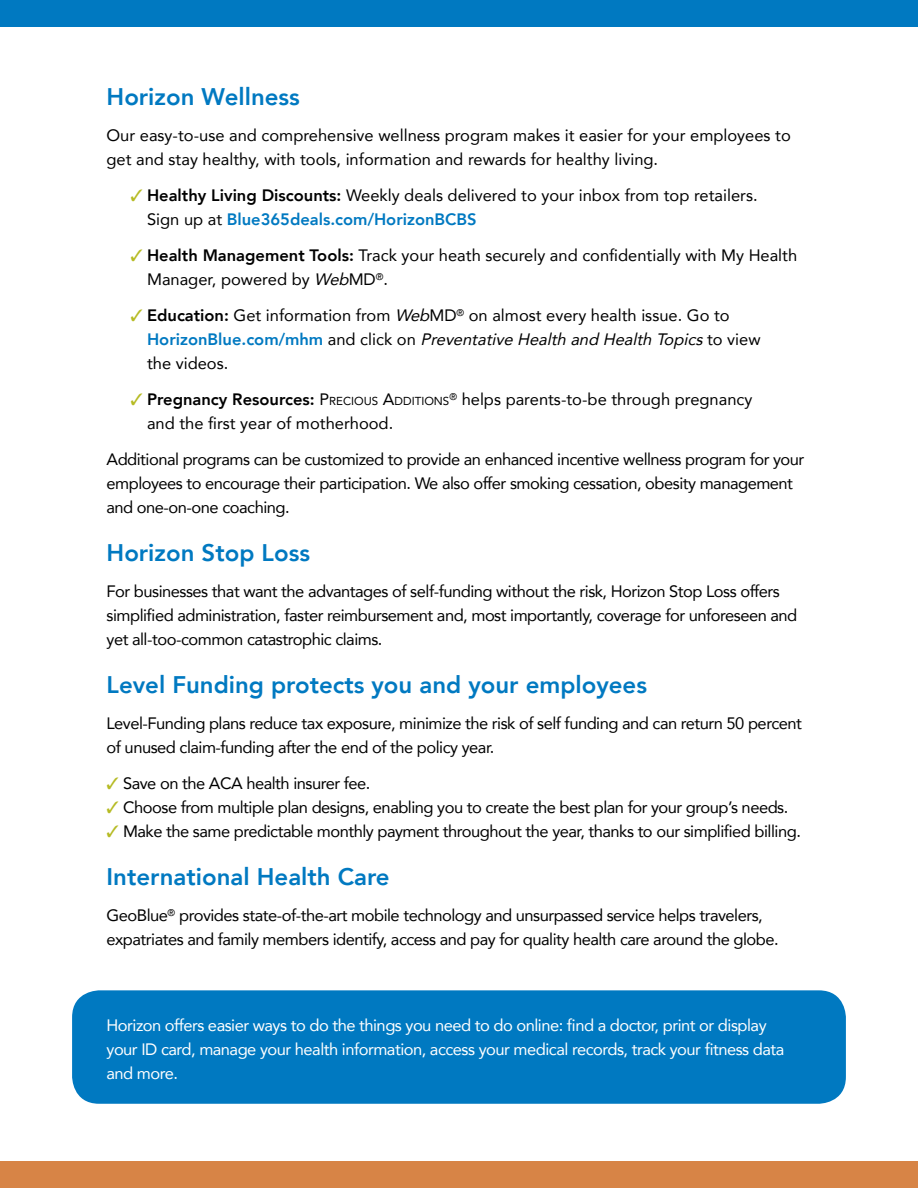
<style>
.page{position:relative;width:918px;height:1188px;background:#fff}
.page>*{position:absolute;margin:0;border:0;box-sizing:border-box;transform-origin:0 0}
.t1{font:800 24px "Avenir";color:#0079c1}
.t2{font:16.5px/24px "Avenir";letter-spacing:-.03em;color:#000}
.t3{font:16.5px/24px "Avenir";color:#000}
.t4{font:16.5px/24px "Avenir";letter-spacing:-.03em;color:#fff}
.s1{color:#b6bb24}
.s2{font-weight:800}
.s3{font-weight:800;color:#0079c1}
.s4{font-style:italic}
.s5{font-style:inherit}
.s6{font-size:11.55px}
</style>
<div class="page">
<div style="left:0;top:1162px;width:918px;height:26px;background:#d78446"></div>
<div style="left:0;top:0;width:918px;height:26px;background:#0079c1"></div>
<div style="left:72px;top:990px;width:774px;height:114px;background:#0079c1;border-radius:27px"></div>
<h1 class="t1" style="left:107px;top:78px;width:195px">Horizon Wellness</h1>
<p class="t3" style="left:107px;top:123px;width:686px">Our easy-to-use and comprehensive wellness program makes it easier for your employees to get and stay healthy, with tools, information and rewards for healthy living.</p>
<p class="t3" style="left:147px;top:183px;width:612px;text-indent:-16px"><span class="s1">✓</span> <span class="s2">Healthy Living Discounts:</span> Weekly deals delivered to your inbox from top retailers.<br>Sign up at <span class="s3">Blue365deals.com/HorizonBCBS</span></p>
<p class="t3" style="left:147px;top:243px;width:652px;text-indent:-16px"><span class="s1">✓</span> <span class="s2">Health Management Tools:</span> Track your heath securely and confidentially with My Health<br>Manager, powered by <span class="s4">Web</span>MD<sup>®</sup>.</p>
<p class="t3" style="left:147px;top:303px;width:615px;text-indent:-16px"><span class="s1">✓</span> <span class="s2">Education:</span> Get information from <span class="s4">Web</span>MD<sup>®</sup> on almost every health issue. Go to<br><span class="s3">HorizonBlue.com/mhm</span> and click on <span class="s4">PreventativeHealthand HealthTopics</span>to view the videos.</p>
<p class="t3" style="left:147px;top:387px;width:607px;text-indent:-17px"><span class="s1">✓</span> <span class="s2">Pregnancy Resources:</span> <span class="s5">P</span><span class="s6">RECIOUS</span> <span class="s5">A</span><span class="s6">DDITIONS</span><sup>®</sup> helps parents-to-be through pregnancy and the first year of motherhood.</p>
<p class="t2" style="left:107px;top:447px;width:699px">Additional programs can be customized to provide an enhanced incentive wellness program for your employees to encourage their participation. We also offer smoking cessation, obesity management and one-on-one coaching.</p>
<h1 class="t1" style="left:107px;top:534px;width:205px">Horizon Stop Loss</h1>
<p class="t2" style="left:107px;top:579px;width:692px">For businesses that want the advantages of self-funding without the risk, Horizon Stop Loss offers simplified administration, faster reimbursement and, most importantly, coverage for unforeseen and yet all-too-common catastrophic claims.</p>
<h1 class="t1" style="left:107px;top:666px;width:542px">Level Funding protects you and your employees</h1>
<p class="t2" style="left:107px;top:711px;width:697px">Level-Funding plans reduce tax exposure, minimize the risk of self funding and can return 50 percent of unused claim-funding after the end of the policy year.</p>
<p class="t2" style="left:107px;top:771px;width:265px"><span class="s1">✓</span> Save on the ACA health insurer fee.</p>
<p class="t2" style="left:107px;top:795px;width:683px"><span class="s1">✓</span> Choose from multiple plan designs, enabling you to create the best plan for your group’s needs.</p>
<p class="t2" style="left:107px;top:819px;width:696px"><span class="s1">✓</span> Make the same predictable monthly payment throughout the year, thanks to our simplified billing.</p>
<h1 class="t1" style="left:107px;top:858px;width:285px">International Health Care</h1>
<p class="t2" style="left:107px;top:903px;width:674px">GeoBlue<sup>®</sup> provides state-of-the-art mobile technology and unsurpassed service helps travelers, expatriates and family members identify, access and pay for quality health care around the globe.</p>
<p class="t4" style="left:107px;top:1013px;width:679px">Horizon offers easier ways to do the things you need to do online: find a doctor, print or display your ID card, manage your health information, access your medical records, track your fitness data and more.</p>
</div>
